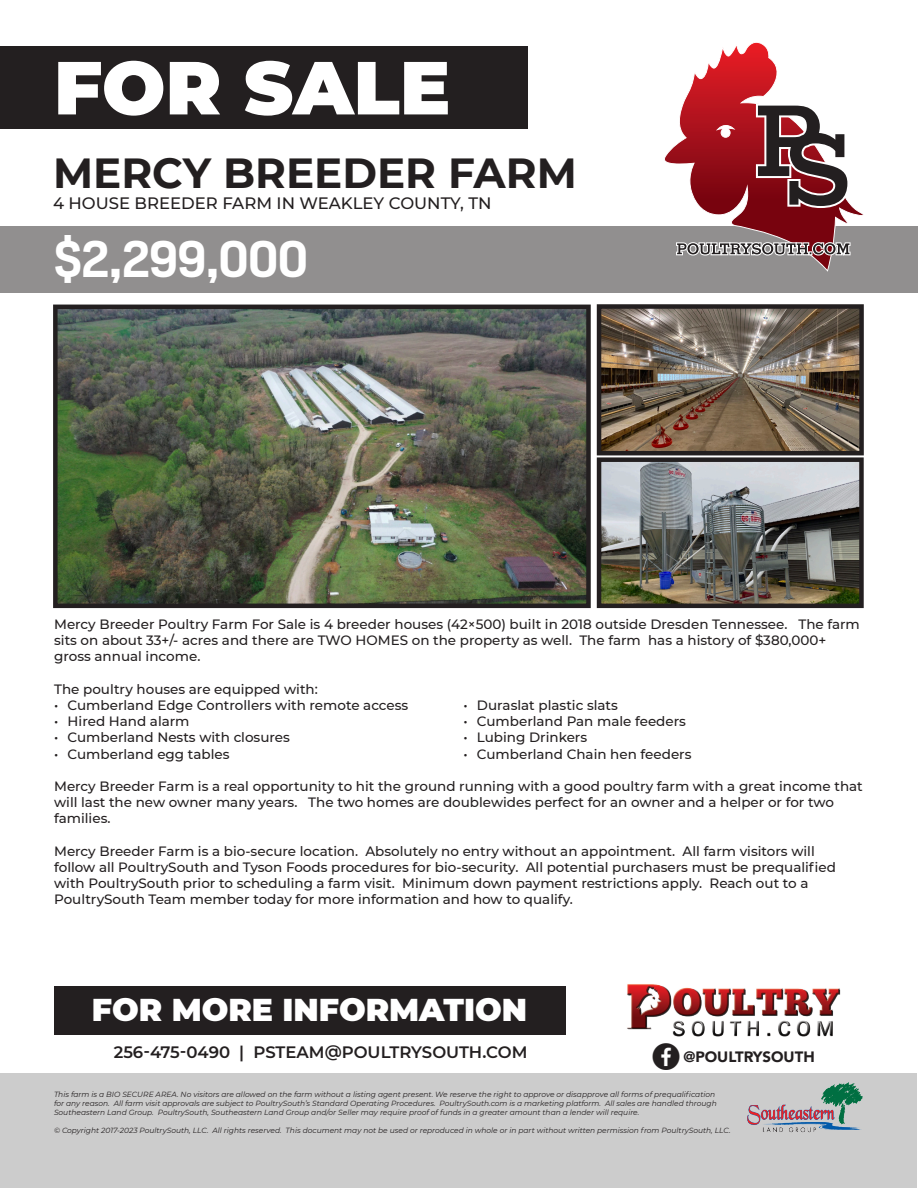
<style>
.page{position:relative;width:918px;height:1188px;background:#fff}
.page>*{position:absolute;margin:0;border:0;box-sizing:border-box;transform-origin:0 0}
.t1{font:900 75px "Montserrat";color:#fff}
.t2{font:600 48px "Heroun";color:#fff}
.t3{font:700 42px "Montserrat";color:#231f20}
.t4{font:39px "Social Shapes";color:#231f20}
.t5{font:900 31.5px "Montserrat";color:#fff}
.t6{font:600 16.5px "Montserrat";color:#231f20}
.t7{font:500 16.5px "Montserrat";color:#231f20}
.t8{font:900 15px "Avenir";color:#231f20}
.t9{font:500 13.5px/16.2px "Montserrat";color:#231f20}
.t10{font:italic 7.5px/9px "Montserrat";color:#231f20}
</style>
<div class="page">
<div style="left:0;top:1074px;width:917px;height:114px;background:#ccc"></div>
<div style="left:0;top:226px;width:918px;height:67px;background:#918f8f"></div>
<svg style="left:664px;top:42px;width:200px;height:230px"></svg>
<svg style="left:756px;top:104px;width:93px;height:104px"></svg>
<svg style="left:676px;top:242px;width:175px;height:14px"></svg>
<img style="left:747px;top:1082px;width:116px;height:51px">
<img style="left:627px;top:984px;width:214px;height:53px">
<div style="left:54px;top:987px;width:511px;height:48px;background:#231f20"></div>
<div style="left:0;top:46px;width:527px;height:83px;background:#231f20"></div>
<img style="left:58px;top:310px;width:528px;height:293px">
<div style="left:53px;top:305px;width:538px;height:303px;border:4px solid #231f20"></div>
<img style="left:602px;top:309px;width:257px;height:141px">
<div style="left:597px;top:304px;width:267px;height:151px;border:4px solid #231f20"></div>
<img style="left:602px;top:462px;width:257px;height:141px">
<div style="left:597px;top:457px;width:267px;height:151px;border:4px solid #231f20"></div>
<p class="t1" style="left:54px;top:31px;width:398px">FOR SALE</p>
<p class="t3" style="left:53px;top:142px;width:525px">MERCY BREEDER FARM</p>
<p class="t7" style="left:53px;top:191px;width:440px">4 HOUSE BREEDER FARM IN WEAKLEY COUNTY, TN</p>
<p class="t2" style="left:54px;top:228px;width:255px">$2,299,000</p>
<p class="t9" style="left:54px;top:616px;width:807px">Mercy Breeder Poultry Farm For Sale is 4 breeder houses (42×500) built in 2018 outside Dresden Tennessee. The farm sits on about 33+/- acres and there are TWO HOMES on the property as well. The farm has a history of $380,000+ gross annual income.</p>
<p class="t9" style="left:54px;top:680px;width:265px">The poultry houses are equipped with:</p>
<p class="t9" style="left:54px;top:697px;width:356px">• Cumberland Edge Controllers with remote access</p>
<p class="t9" style="left:54px;top:713px;width:137px">• Hired Hand alarm</p>
<p class="t9" style="left:54px;top:729px;width:237px">• Cumberland Nests with closures</p>
<p class="t9" style="left:54px;top:745px;width:177px">• Cumberland egg tables</p>
<p class="t9" style="left:463px;top:697px;width:156px">• Duraslat plastic slats</p>
<p class="t9" style="left:463px;top:713px;width:224px">• Cumberland Pan male feeders</p>
<p class="t9" style="left:463px;top:729px;width:125px">• Lubing Drinkers</p>
<p class="t9" style="left:463px;top:745px;width:230px">• Cumberland Chain hen feeders</p>
<p class="t9" style="left:54px;top:778px;width:810px">Mercy Breeder Farm is a real opportunity to hit the ground running with a good poultry farm with a great income that will last the new owner many years. The two homes are doublewides perfect for an owner and a helper or for two families.</p>
<p class="t9" style="left:54px;top:842px;width:783px">Mercy Breeder Farm is a bio-secure location. Absolutely no entry without an appointment. All farm visitors will follow all PoultrySouth and Tyson Foods procedures for bio-security. All potential purchasers must be prequalified with PoultrySouth prior to scheduling a farm visit. Minimum down payment restrictions apply. Reach out to a PoultrySouth Team member today for more information and how to qualify.</p>
<p class="t5" style="left:92px;top:987px;width:437px">FOR MORE INFORMATION</p>
<p class="t6" style="left:114px;top:1040px;width:415px">256-475-0490 | PSTEAM@POULTRYSOUTH.COM</p>
<p class="t4" style="left:652px;top:1034px;width:30px">!</p>
<p class="t8" style="left:683px;top:1044px;width:133px">@POULTRYSOUTH</p>
<p class="t10" style="left:54px;top:1090px;width:664px">This farm is a BIO SECURE AREA. No visitors are allowed on the farm without a listing agent present. We reserve the right to approve or disapprove all forms of prequalification for any reason. All farm visit approvals are subject to PoultrySouth’s Standard Operating Procedures. PoultrySouth.com is a marketing platform. All sales are handled through<br>Southeastern Land Group. PoultrySouth, Southeastern Land Group and/or Seller may require proof of funds in a greater amount than a lender will require.</p>
<p class="t10" style="left:54px;top:1126px;width:678px">©️ Copyright 2017-2023 PoultrySouth, LLC. All rights reserved. This document may not be used or reproduced in whole or in part without written permission from PoultrySouth, LLC.</p>
</div>
